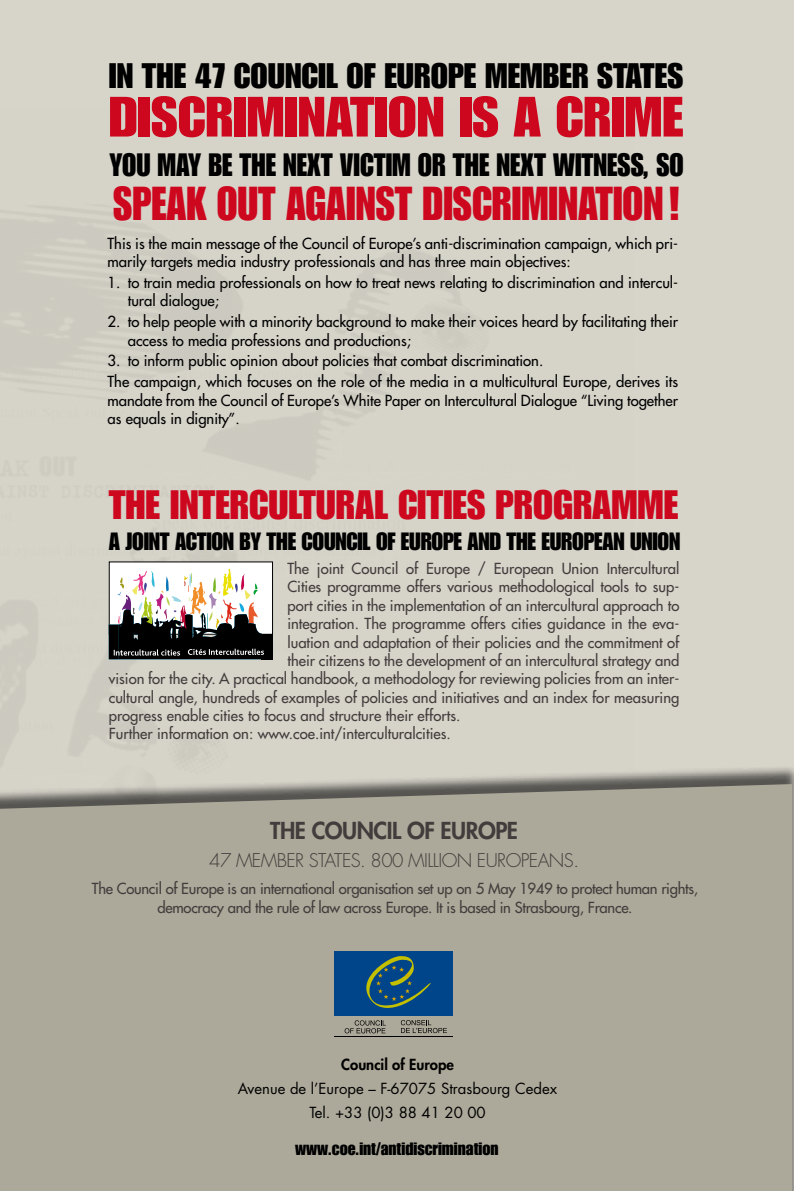
<style>
.page{position:relative;width:794px;height:1191px;background:#d7d4ca}
.page>*{position:absolute;margin:0;border:0;box-sizing:border-box;transform-origin:0 0}
.t1{font:55.65px "Impact";color:#cd071e;scale:1.08 1}
.t2{font:46.55px "Impact";color:#cd071e;scale:.92 1}
.t3{font:40.25px "Impact";color:#cd071e}
.t4{font:34.65px "Impact";color:#000}
.t5{font:31.68px "Impact";color:#000;scale:.93 1}
.t6{font:24.5px "Impact";letter-spacing:-.01em;color:#000}
.t7{font:800 22.75px "Futura Std";letter-spacing:-.02em;color:#423d3c}
.t8{font:300 18.38px "Futura Std";letter-spacing:-.03em;color:#423d3c}
.t9{font:17.5px "Impact";color:#000}
.t10{font:500 14.88px/18.4px "Futura Std";color:#000}
.t11{font:500 14.88px "Futura Std";color:#423d3c}
.t12{font:500 14.88px/19.2px "Futura Std";letter-spacing:-.02em;color:#423d3c;text-align:center}
.t13{font:14.88px/24.2px "Futura Std";color:#000;text-align:center}
.t14{font:800 14.88px "Futura Std";color:#000}
</style>
<div class="page">
<img style="left:0;top:206px;width:480px;height:559px">
<div style="left:109px;top:562px;width:163px;height:72px;background:#fff"></div>
<div style="left:261px;top:634px;width:11px;height:25px;background:#000"></div>
<div style="left:109px;top:624px;width:10px;height:35px;background:#000"></div>
<svg style="left:114px;top:568px;width:150px;height:91px"></svg>
<div style="left:0;top:765px;width:794px;height:426px;background:#000;opacity:.6"></div>
<div style="left:0;top:784px;width:792px;height:407px;background:#aca99a"></div>
<div style="left:334px;top:951px;width:119px;height:64px;background:#004489"></div>
<hr style="left:334px;top:1036px;width:119px;height:1px;background:#000">
<svg style="left:344px;top:956px;width:103px;height:77px"></svg>
<h3 class="t4" style="left:109px;top:55px;width:576px">IN THE 47 COUNCIL OF EUROPE MEMBER STATES</h3>
<h1 class="t1" style="left:109px;top:84px;width:533px">DISCRIMINATION IS A CRIME</h1>
<h3 class="t5" style="left:109px;top:146px;width:619px">YOU MAY BE THE NEXT VICTIM OR THE NEXT WITNESS, SO</h3>
<h2 class="t2" style="left:113px;top:176px;width:617px">SPEAK OUT AGAINST DISCRIMINATION !</h2>
<p class="t10" style="left:107px;top:234px;width:572px">This is the main message of the Council of Europe’s anti-discrimination campaign, which pri&shy;marily targets media industry professionals and has three main objectives:</p>
<p class="t10" style="left:128px;top:273px;width:552px;text-indent:-20px">1. to train media professionals on how to treat news relating to discrimination and intercul&shy;tural dialogue;</p>
<p class="t10" style="left:128px;top:313px;width:552px;text-indent:-20px">2. to help people with a minority background to make their voices heard by facilitating their access to media professions and productions;</p>
<p class="t10" style="left:107px;top:351px;width:572px;line-height:20.8px">3. to inform public opinion about policies that combat discrimination.<br>The campaign, which focuses on the role of the media in a multicultural Europe, derives its</p>
<p class="t10" style="left:107px;top:391px;width:572px">mandate from the Council of Europe’s White Paper on Intercultural Dialogue “Living together as equals in dignity”.</p>
<h3 class="t3" style="left:109px;top:481px;width:571px">THE INTERCULTURAL CITIES PROGRAMME</h3>
<h3 class="t6" style="left:109px;top:527px;width:573px">A JOINT ACTION BY THE COUNCIL OF EUROPE AND THE EUROPEAN UNION</h3>
<p class="t11" style="left:287px;top:559px;width:393px">The joint Council of Europe / European Union Intercultural</p>
<p class="t11" style="left:287px;top:577px;width:393px">Cities programme offers various methodological tools to sup-</p>
<p class="t11" style="left:287px;top:596px;width:393px">port cities in the implementation of an intercultural approach to</p>
<p class="t11" style="left:287px;top:614px;width:393px">integration. The programme offers cities guidance in the eva-</p>
<p class="t11" style="left:287px;top:632px;width:393px">luation and adaptation of their policies and the commitment of</p>
<p class="t11" style="left:287px;top:651px;width:393px">their citizens to the development of an intercultural strategy and</p>
<p class="t11" style="left:109px;top:669px;width:572px">vision for the city. A practical handbook, a methodology for reviewing policies from an inter-</p>
<p class="t11" style="left:109px;top:688px;width:572px">cultural angle, hundreds of examples of policies and initiatives and an index for measuring</p>
<p class="t11" style="left:109px;top:706px;width:353px">progress enable cities to focus and structure their efforts.</p>
<p class="t11" style="left:109px;top:724px;width:343px">Further information on: www.coe.int/interculturalcities.</p>
<h3 class="t7" style="left:270px;top:816px;width:249px">THE COUNCIL OF EUROPE</h3>
<p class="t8" style="left:209px;top:849px;width:371px">47 MEMBER STATES. 800 MILLION EUROPEANS.</p>
<p class="t12" style="left:92px;top:878px;width:608px">The Council of Europe is an international organisation set up on 5 May 1949 to protect human rights, democracy and the rule of law across Europe. It is based in Strasbourg, France.</p>
<p class="t14" style="left:341px;top:1055px;width:114px">Council of Europe</p>
<p class="t13" style="left:238px;top:1076px;width:321px">Avenue de l’Europe – F-67075 Strasbourg Cedex<br>Tel. +33 (0)3 88 41 20 00</p>
<p class="t9" style="left:295px;top:1138px;width:205px">www.coe.int/antidiscrimination</p>
</div>
